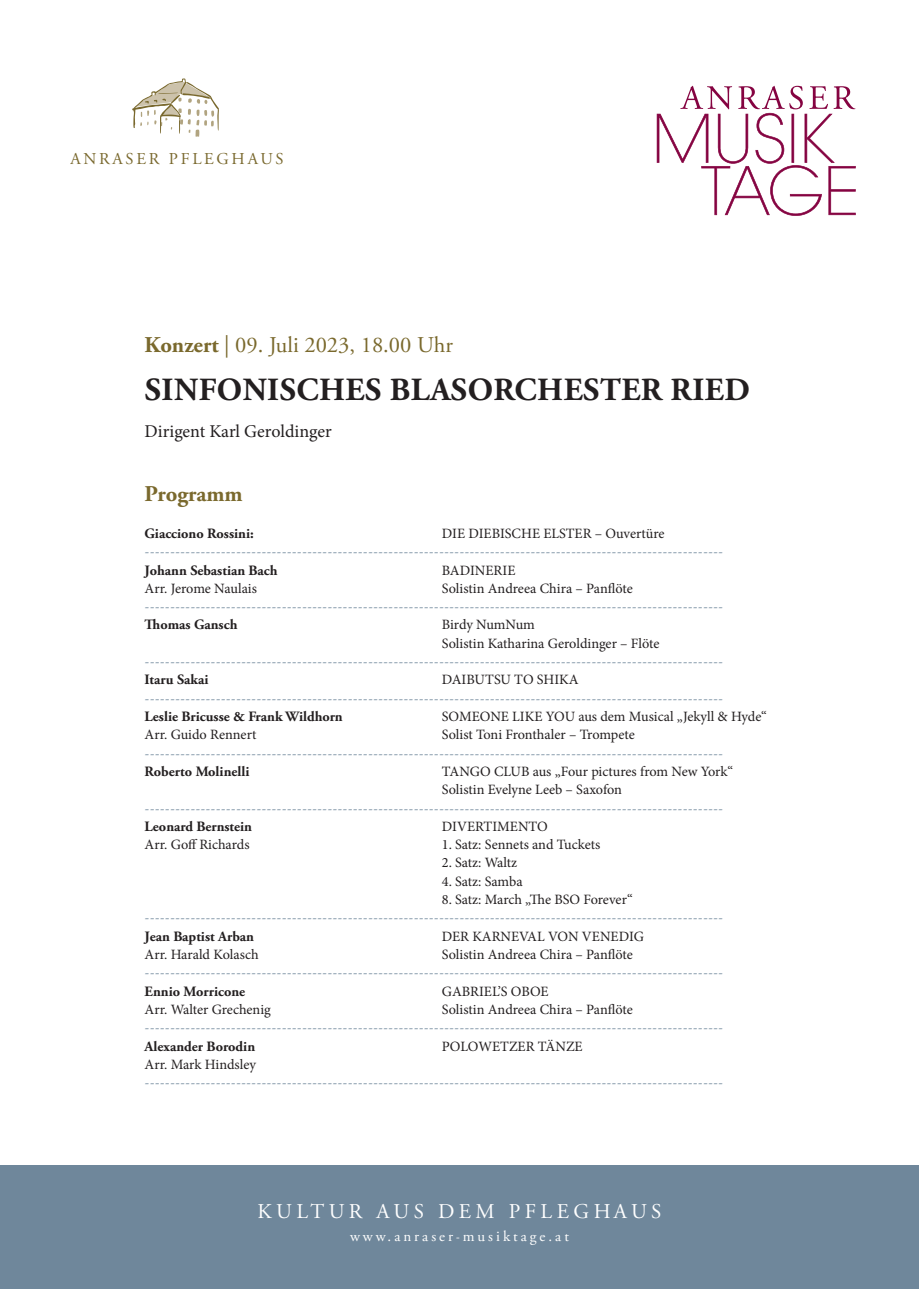
<style>
.page{position:relative;width:919px;height:1289px;background:#fff}
.page>*{position:absolute;margin:0;border:0;box-sizing:border-box;transform-origin:0 0}
.t1{font:700 32.25px "Adobe Garamond Pro";letter-spacing:.015em;color:#231f20}
.t2{font:22.5px "Adobe Garamond Pro";color:#7a692d}
.t3{font:700 22.5px "Adobe Garamond Pro";color:#7a692d}
.t4{font:21px "Adobe Garamond Pro";letter-spacing:.215em;color:#fff}
.t5{font:18px "Minion Pro";color:#231f20}
.t6{font:16.5px "Adobe Garamond Pro";letter-spacing:.165em;color:#79682d}
.t7{font:15px "Adobe Garamond Pro";letter-spacing:.2em;color:#fff}
.t8{font:14.25px "Minion Pro";color:#6f879b}
.t9{font:14.25px "Minion Pro";color:#231f20}
.t10{font:700 14.25px "Adobe Garamond Pro";color:#231f20}
.s1{font-weight:700}
</style>
<div class="page">
<div style="left:0;top:1165px;width:918px;height:123px;background:#6f879b"></div>
<svg style="left:132px;top:78px;width:87px;height:59px"></svg>
<svg style="left:656px;top:86px;width:199px;height:130px"></svg>
<p class="t6" style="left:70px;top:149px;width:214px">ANRASER PFLEGHAUS</p>
<p class="t2" style="left:145px;top:332px;width:310px"><span class="s1">Konzert</span> | 09. Juli 2023, 18.00 Uhr</p>
<p class="t1" style="left:145px;top:371px;width:606px">SINFONISCHES BLASORCHESTER RIED</p>
<p class="t5" style="left:145px;top:419px;width:188px">Dirigent Karl Geroldinger</p>
<p class="t3" style="left:145px;top:481px;width:100px">Programm</p>
<p class="t10" style="left:145px;top:525px;width:111px">Giacciono Rossini:</p>
<p class="t9" style="left:442px;top:524px;width:224px">DIE DIEBISCHE ELSTER – Ouvertüre</p>
<p class="t8" style="left:145px;top:542px;width:580px">------------------------------------------------------------------------------------------------------------------</p>
<p class="t10" style="left:145px;top:561px;width:134px">Johann Sebastian Bach</p>
<p class="t9" style="left:442px;top:560px;width:75px">BADINERIE</p>
<p class="t9" style="left:145px;top:578px;width:114px">Arr. Jerome Naulais</p>
<p class="t9" style="left:442px;top:578px;width:192px">Solistin Andreea Chira – Panflöte</p>
<p class="t8" style="left:145px;top:597px;width:580px">------------------------------------------------------------------------------------------------------------------</p>
<p class="t10" style="left:145px;top:616px;width:94px">Thomas Gansch</p>
<p class="t9" style="left:442px;top:615px;width:95px">Birdy NumNum</p>
<p class="t9" style="left:442px;top:633px;width:219px">Solistin Katharina Geroldinger – Flöte</p>
<p class="t8" style="left:145px;top:652px;width:580px">------------------------------------------------------------------------------------------------------------------</p>
<p class="t10" style="left:145px;top:671px;width:65px">Itaru Sakai</p>
<p class="t9" style="left:442px;top:670px;width:138px">DAIBUTSU TO SHIKA</p>
<p class="t8" style="left:145px;top:688px;width:580px">------------------------------------------------------------------------------------------------------------------</p>
<p class="t10" style="left:145px;top:708px;width:200px">Leslie Bricusse &amp; Frank Wildhorn</p>
<p class="t9" style="left:442px;top:707px;width:326px">SOMEONE LIKE YOU aus dem Musical „Jekyll &amp; Hyde“</p>
<p class="t9" style="left:145px;top:725px;width:113px">Arr. Guido Rennert</p>
<p class="t9" style="left:442px;top:725px;width:194px">Solist Toni Fronthaler – Trompete</p>
<p class="t8" style="left:145px;top:743px;width:580px">------------------------------------------------------------------------------------------------------------------</p>
<p class="t10" style="left:145px;top:763px;width:106px">Roberto Molinelli</p>
<p class="t9" style="left:442px;top:761px;width:293px">TANGO CLUB aus „Four pictures from New York“</p>
<p class="t9" style="left:442px;top:780px;width:182px">Solistin Evelyne Leeb – Saxofon</p>
<p class="t8" style="left:145px;top:798px;width:580px">------------------------------------------------------------------------------------------------------------------</p>
<p class="t10" style="left:145px;top:818px;width:109px">Leonard Bernstein</p>
<p class="t9" style="left:442px;top:816px;width:108px">DIVERTIMENTO</p>
<p class="t9" style="left:145px;top:835px;width:106px">Arr. Goff Richards</p>
<p class="t9" style="left:442px;top:835px;width:160px">1. Satz: Sennets and Tuckets</p>
<p class="t9" style="left:442px;top:853px;width:77px">2. Satz: Waltz</p>
<p class="t9" style="left:442px;top:871px;width:82px">4. Satz: Samba</p>
<p class="t9" style="left:442px;top:890px;width:193px">8. Satz: March „The BSO Forever“</p>
<p class="t8" style="left:145px;top:908px;width:580px">------------------------------------------------------------------------------------------------------------------</p>
<p class="t10" style="left:145px;top:927px;width:111px">Jean Baptist Arban</p>
<p class="t9" style="left:442px;top:926px;width:204px">DER KARNEVAL VON VENEDIG</p>
<p class="t9" style="left:145px;top:944px;width:115px">Arr. Harald Kolasch</p>
<p class="t9" style="left:442px;top:944px;width:192px">Solistin Andreea Chira – Panflöte</p>
<p class="t8" style="left:145px;top:963px;width:580px">------------------------------------------------------------------------------------------------------------------</p>
<p class="t10" style="left:145px;top:982px;width:102px">Ennio Morricone</p>
<p class="t9" style="left:442px;top:981px;width:108px">GABRIEL’S OBOE</p>
<p class="t9" style="left:145px;top:999px;width:128px">Arr. Walter Grechenig</p>
<p class="t9" style="left:442px;top:999px;width:192px">Solistin Andreea Chira – Panflöte</p>
<p class="t8" style="left:145px;top:1018px;width:580px">------------------------------------------------------------------------------------------------------------------</p>
<p class="t10" style="left:145px;top:1037px;width:112px">Alexander Borodin</p>
<p class="t9" style="left:442px;top:1036px;width:142px">POLOWETZER TÄNZE</p>
<p class="t9" style="left:145px;top:1054px;width:113px">Arr. Mark Hindsley</p>
<p class="t8" style="left:145px;top:1073px;width:580px">------------------------------------------------------------------------------------------------------------------</p>
<p class="t4" style="left:257px;top:1198px;width:405px">KULTUR AUS DEM PFLEGHAUS</p>
<p class="t7" style="left:350px;top:1226px;width:220px">www.anraser-musiktage.at</p>
</div>
